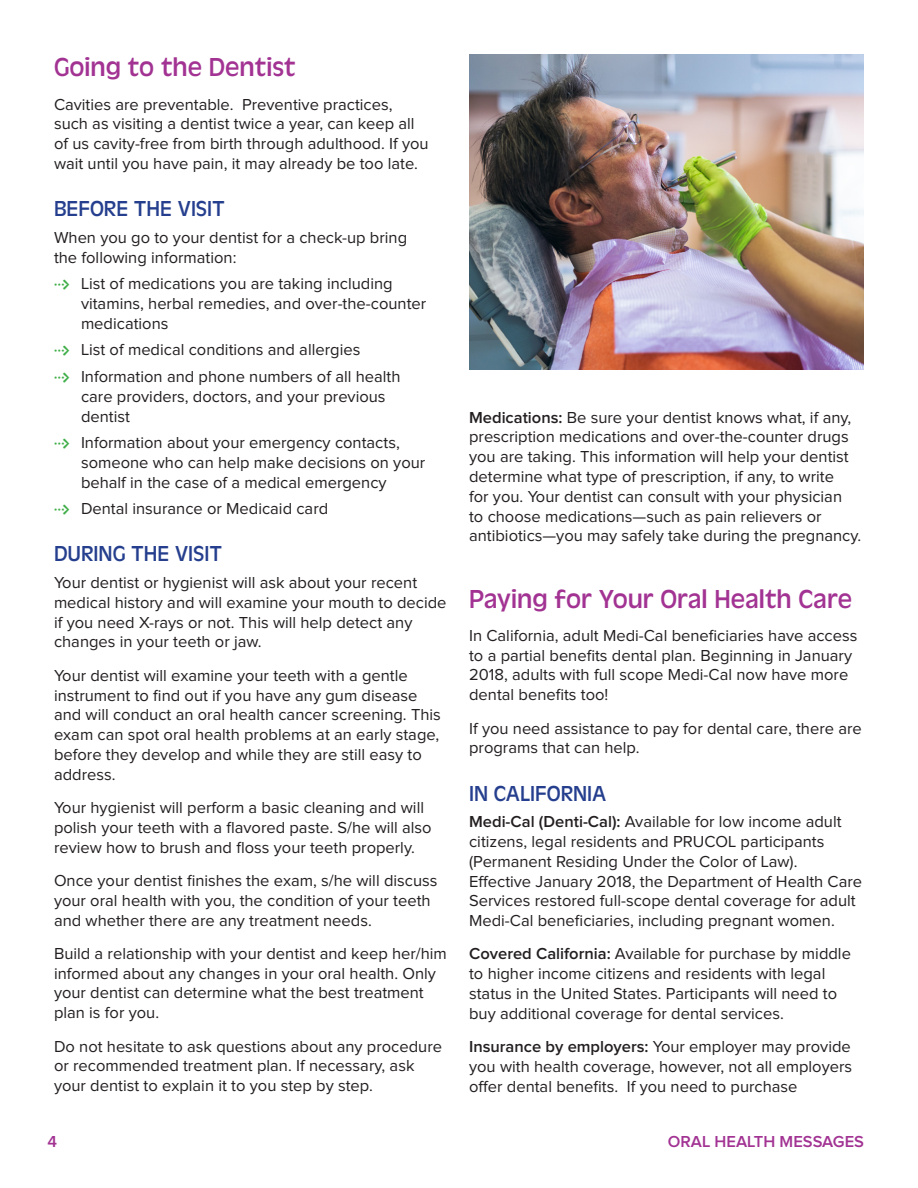
<style>
.page{position:relative;width:918px;height:1188px;background:#fff}
.page>*{position:absolute;margin:0;border:0;box-sizing:border-box;transform-origin:0 0}
.t1{font:27px "Antique Oli T";color:#a23393}
.t2{font:22.5px "Antique Oli T";color:#253f8e}
.t3{font:16.5px/19.8px "Proxima Nova";color:#231f20}
.t4{font:600 16.5px "Proxima Nova";color:#a23393}
.s1{font-family:"Eclectic Web STF";font-size:13.5px;color:#40ae49}
.s2{font-weight:600}
</style>
<div class="page">
<img style="left:469px;top:54px;width:395px;height:315px">
<h2 class="t1" style="left:54px;top:53px;width:243px">Going to the Dentist</h2>
<p class="t3" style="left:54px;top:95px;width:376px">Cavities are preventable. Preventive practices, such as visiting a dentist twice a year, can keep all of us cavity-free from birth through adulthood. If you wait until you have pain, it may already be too late.</p>
<h3 class="t2" style="left:54px;top:196px;width:172px">BEFORE THE VISIT</h3>
<p class="t3" style="left:54px;top:228px;width:355px">When you go to your dentist for a check-up bring the following information:</p>
<p class="t3" style="left:81px;top:274px;width:347px;text-indent:-27px"><span class="s1">0</span> List of medications you are taking including vitamins, herbal remedies, and over-the-counter medications</p>
<p class="t3" style="left:54px;top:340px;width:308px"><span class="s1">0</span> List of medical conditions and allergies</p>
<p class="t3" style="left:81px;top:367px;width:321px;text-indent:-27px"><span class="s1">0</span> Information and phone numbers of all health care providers, doctors, and your previous dentist</p>
<p class="t3" style="left:81px;top:433px;width:346px;text-indent:-27px"><span class="s1">0</span> Information about your emergency contacts, someone who can help make decisions on your behalf in the case of a medical emergency</p>
<p class="t3" style="left:54px;top:499px;width:276px"><span class="s1">0</span> Dental insurance or Medicaid card</p>
<h3 class="t2" style="left:54px;top:542px;width:170px">DURING THE VISIT</h3>
<p class="t3" style="left:54px;top:573px;width:394px">Your dentist or hygienist will ask about your recent medical history and will examine your mouth to decide if you need X-rays or not. This will help detect any changes in your teeth or jaw.</p>
<p class="t3" style="left:54px;top:666px;width:388px">Your dentist will examine your teeth with a gentle instrument to find out if you have any gum disease and will conduct an oral health cancer screening. This exam can spot oral health problems at an early stage, before they develop and while they are still easy to address.</p>
<p class="t3" style="left:54px;top:798px;width:379px">Your hygienist will perform a basic cleaning and will polish your teeth with a flavored paste. S/he will also review how to brush and floss your teeth properly.</p>
<p class="t3" style="left:54px;top:871px;width:385px">Once your dentist finishes the exam, s/he will discuss your oral health with you, the condition of your teeth and whether there are any treatment needs.</p>
<p class="t3" style="left:54px;top:944px;width:394px">Build a relationship with your dentist and keep her/him informed about any changes in your oral health. Only your dentist can determine what the best treatment plan is for you.</p>
<p class="t3" style="left:54px;top:1037px;width:390px">Do not hesitate to ask questions about any procedure or recommended treatment plan. If necessary, ask your dentist to explain it to you step by step.</p>
<p class="t3" style="left:469px;top:408px;width:394px"><span class="s2">Medications:</span> Be sure your dentist knows what, if any, prescription medications and over-the-counter drugs you are taking. This information will help your dentist determine what type of prescription, if any, to write<br>for you. Your dentist can consult with your physician<br>to choose medications—such as pain relievers or antibiotics—you may safely take during the pregnancy.</p>
<h2 class="t1" style="left:469px;top:584px;width:385px">Paying for Your Oral Health Care</h2>
<p class="t3" style="left:469px;top:626px;width:390px">In California, adult Medi-Cal beneficiaries have access to a partial benefits dental plan. Beginning in January 2018, adults with full scope Medi-Cal now have more dental benefits too!</p>
<p class="t3" style="left:469px;top:719px;width:394px">If you need assistance to pay for dental care, there are programs that can help.</p>
<h3 class="t2" style="left:469px;top:781px;width:139px">IN CALIFORNIA</h3>
<p class="t3" style="left:469px;top:812px;width:395px"><span class="s2">Medi-Cal (Denti-Cal):</span> Available for low income adult citizens, legal residents and PRUCOL participants (Permanent Residing Under the Color of Law).<br>Effective January 2018, the Department of Health Care Services restored full-scope dental coverage for adult Medi-Cal beneficiaries, including pregnant women.</p>
<p class="t3" style="left:469px;top:944px;width:383px"><span class="s2">Covered California:</span> Available for purchase by middle to higher income citizens and residents with legal status in the United States. Participants will need to buy additional coverage for dental services.</p>
<p class="t3" style="left:469px;top:1037px;width:385px;text-align:justify"><span class="s2">Insurance by employers:</span> Your employer may provide you with health coverage, however, not all employers offer dental benefits. If you need to purchase</p>
<p class="t4" style="left:48px;top:1132px;width:11px">4</p>
<p class="t4" style="left:668px;top:1132px;width:198px">ORAL HEALTH MESSAGES</p>
</div>
